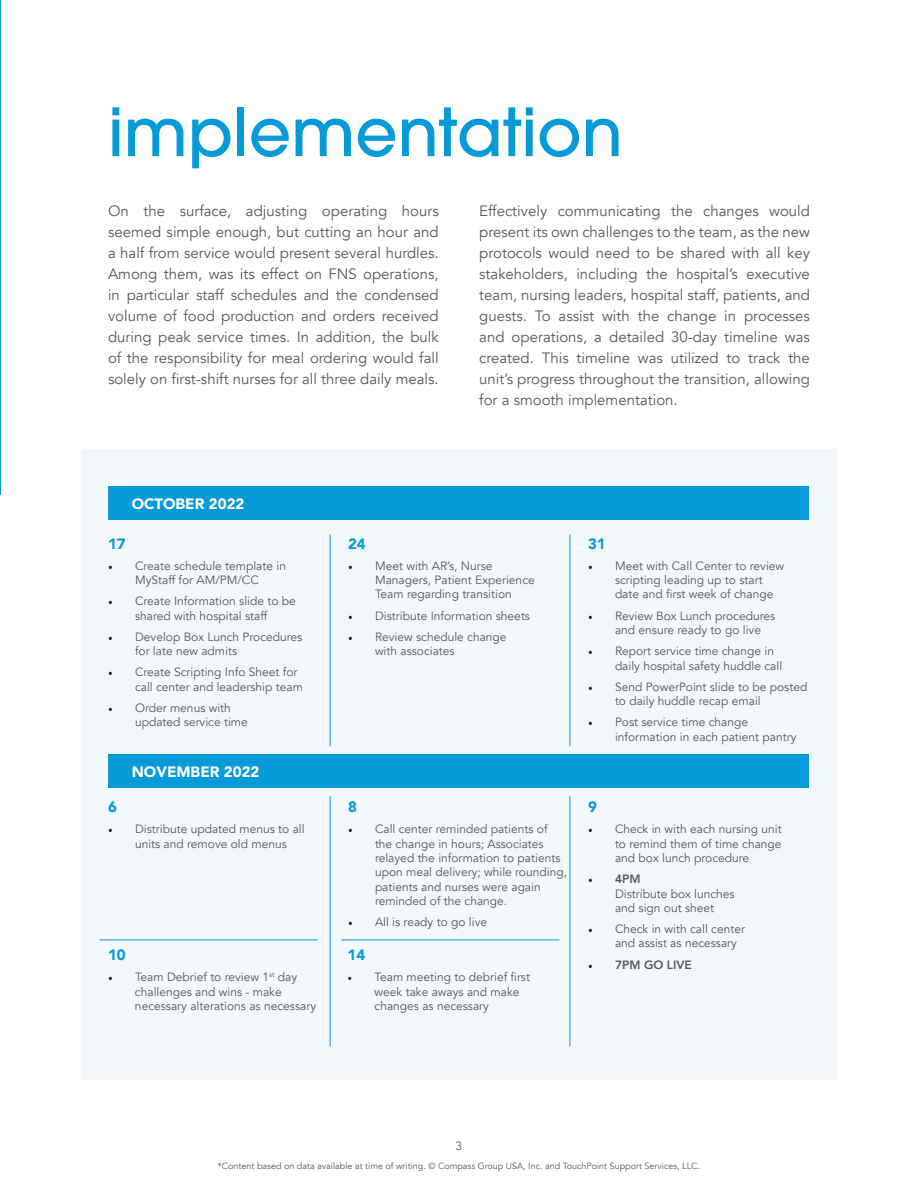
<style>
.page{position:relative;width:918px;height:1188px;background:#fff}
.page>*{position:absolute;margin:0;border:0;box-sizing:border-box;transform-origin:0 0}
.t1{font:500 66px "ITC Avant Garde Pro";color:#069ad9}
.t2{font:15px/21px "Avenir";color:#57585a;text-align:justify}
.t3{font:900 15px "Avenir";color:#fff}
.t4{font:900 15px "Avenir";color:#069ad9}
.t5{font:12px/14.4px "Avenir";color:#57585a}
.t6{font:800 12px "Avenir";color:#57585a}
.t7{font:9px "Avenir";color:#57585a}
.s1{font-family:"Minion Pro";color:#231f20}
.s2{font-weight:800}
.s3{font-family:"Minion Pro";font-weight:400;color:#231f20}
</style>
<div class="page">
<hr style="left:0;top:0;width:1px;height:495px;background:#069ad9">
<div style="left:81px;top:449px;width:756px;height:631px;background:#f2f8fc"></div>
<div style="left:109px;top:486px;width:700px;height:33px;background:#069ad9"></div>
<div style="left:109px;top:755px;width:700px;height:33px;background:#069ad9"></div>
<hr style="left:330px;top:535px;width:1px;height:211px;background:#069ad9">
<hr style="left:330px;top:796px;width:1px;height:251px;background:#069ad9">
<hr style="left:570px;top:535px;width:1px;height:211px;background:#069ad9">
<hr style="left:570px;top:796px;width:1px;height:251px;background:#069ad9">
<hr style="left:99px;top:940px;width:219px;height:1px;background:#069ad9">
<hr style="left:341px;top:940px;width:218px;height:1px;background:#069ad9">
<h1 class="t1" style="left:108px;top:90px;width:516px">implementation</h1>
<p class="t2" style="left:108px;top:200px;width:332px">On the surface, adjusting operating hours seemed simple enough, but cutting an hour and a half from service would present several hurdles.<br>Among them, was its effect on FNS operations, in particular staff schedules and the condensed volume of food production and orders received during peak service times. In addition, the bulk of the responsibility for meal ordering would fall solely on first-shift nurses for all three daily meals.</p>
<p class="t2" style="left:479px;top:200px;width:332px">Effectively communicating the changes would present its own challenges to the team, as the new protocols would need to be shared with all key stakeholders, including the hospital’s executive team, nursing leaders, hospital staff, patients, and guests. To assist with the change in processes and operations, a detailed 30-day timeline was created. This timeline was utilized to track the unit’s progress throughout the transition, allowing for a smooth implementation.</p>
<p class="t3" style="left:132px;top:490px;width:114px">OCTOBER 2022</p>
<p class="t4" style="left:108px;top:530px;width:19px">17</p>
<p class="t5" style="left:108px;top:559px;width:180px;text-align:center"><span class="s1">•</span> Create schedule template in<br>MyStaff for AM/PM/CC</p>
<p class="t5" style="left:108px;top:594px;width:189px;text-align:center"><span class="s1">•</span> Create Information slide to be shared with hospital staff</p>
<p class="t5" style="left:135px;top:630px;width:169px;text-indent:-27px"><span class="s1">•</span> Develop Box Lunch Procedures for late new admits</p>
<p class="t5" style="left:135px;top:665px;width:169px;text-indent:-27px"><span class="s1">•</span> Create Scripting Info Sheet for call center and leadership team</p>
<p class="t5" style="left:135px;top:701px;width:114px;text-indent:-27px"><span class="s1">•</span> Order menus with updated service time</p>
<p class="t3" style="left:132px;top:759px;width:129px">NOVEMBER 2022</p>
<p class="t4" style="left:108px;top:794px;width:10px">6</p>
<p class="t5" style="left:135px;top:822px;width:171px;text-indent:-27px"><span class="s1">•</span> Distribute updated menus to all units and remove old menus</p>
<p class="t4" style="left:108px;top:942px;width:19px">10</p>
<p class="t5" style="left:135px;top:970px;width:183px;text-indent:-27px"><span class="s1">•</span> Team Debrief to review 1<sup>st</sup> day challenges and wins - make necessary alterations as necessary</p>
<p class="t4" style="left:348px;top:530px;width:19px">24</p>
<p class="t5" style="left:375px;top:559px;width:161px;text-indent:-27px"><span class="s1">•</span> Meet with AR’s, Nurse<br>Managers, Patient Experience<br>Team regarding transition</p>
<p class="t5" style="left:348px;top:609px;width:184px"><span class="s1">•</span> Distribute Information sheets</p>
<p class="t5" style="left:375px;top:630px;width:133px;text-indent:-27px"><span class="s1">•</span> Review schedule change with associates</p>
<p class="t4" style="left:588px;top:530px;width:19px">31</p>
<p class="t5" style="left:615px;top:559px;width:171px;text-indent:-27px"><span class="s1">•</span> Meet with Call Center to review scripting leading up to start date and first week of change</p>
<p class="t5" style="left:615px;top:609px;width:162px;text-indent:-27px"><span class="s1">•</span> Review Box Lunch procedures and ensure ready to go live</p>
<p class="t5" style="left:615px;top:644px;width:169px;text-indent:-27px"><span class="s1">•</span> Report service time change in daily hospital safety huddle call</p>
<p class="t5" style="left:615px;top:680px;width:194px;text-indent:-27px"><span class="s1">•</span> Send PowerPoint slide to be posted to daily huddle recap email</p>
<p class="t5" style="left:615px;top:715px;width:183px;text-indent:-27px"><span class="s1">•</span> Post service time change information in each patient pantry</p>
<p class="t4" style="left:348px;top:794px;width:10px">8</p>
<p class="t5" style="left:375px;top:822px;width:194px;text-indent:-27px"><span class="s1">•</span> Call center reminded patients of the change in hours; Associates relayed the information to patients upon meal delivery; while rounding, patients and nurses were again reminded of the change.</p>
<p class="t5" style="left:348px;top:915px;width:141px"><span class="s1">•</span> All is ready to go live</p>
<p class="t4" style="left:348px;top:942px;width:19px">14</p>
<p class="t5" style="left:375px;top:970px;width:157px;text-indent:-27px"><span class="s1">•</span> Team meeting to debrief first week take aways and make changes as necessary</p>
<p class="t4" style="left:588px;top:794px;width:10px">9</p>
<p class="t5" style="left:615px;top:822px;width:168px;text-align:justify;text-indent:-27px"><span class="s1">•</span> Check in with each nursing unit to remind them of time change and box lunch procedure</p>
<p class="t5" style="left:615px;top:872px;width:121px;text-indent:-27px"><span class="s1">•</span> <span class="s2">4PM<br></span>Distribute box lunches and sign out sheet</p>
<p class="t5" style="left:615px;top:922px;width:131px;text-indent:-27px"><span class="s1">•</span> Check in with call center and assist as necessary</p>
<p class="t6" style="left:588px;top:955px;width:105px"><span class="s3">•</span> 7PM GO LIVE</p>
<p class="t5" style="left:456px;top:1139px;width:8px">3</p>
<p class="t7" style="left:218px;top:1161px;width:484px">*Content based on data available at time of writing. © Compass Group USA, Inc. and TouchPoint Support Services, LLC.</p>
</div>
